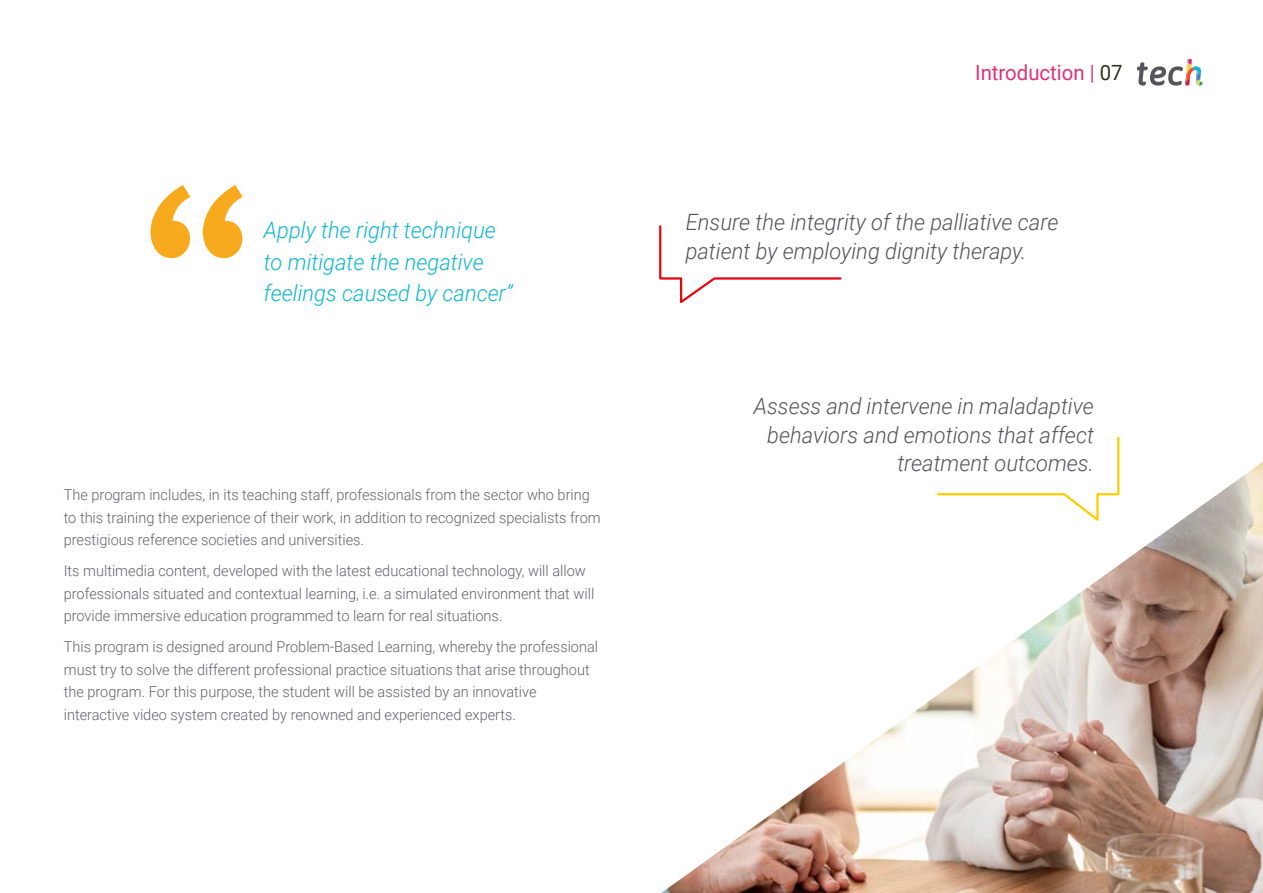
<style>
.page{position:relative;width:1263px;height:893px;background:#fff}
.page>*{position:absolute;margin:0;border:0;box-sizing:border-box;transform-origin:0 0}
.t1{font:italic 300 22.5px/28.5px "Roboto";color:#52555b;text-align:right}
.t2{font:italic 300 22.5px/31.5px "Roboto";color:#0fb6cf}
.t3{font:21px "Roboto";color:#df3174}
.t4{font:300 15px/22.5px "Roboto";color:#61646a}
.s1{color:#312e20}
</style>
<div class="page">
<svg style="left:151px;top:185px;width:92px;height:73px"></svg>
<svg style="left:1117px;top:437px;width:3px;height:25px"></svg>
<svg style="left:659px;top:225px;width:183px;height:79px"></svg>
<img style="left:661px;top:462px;width:602px;height:431px">
<svg style="left:1137px;top:59px;width:65px;height:27px"></svg>
<h1 class="t2" style="left:264px;top:214px;width:250px">Apply the right technique to mitigate the negative feelings caused by cancer”</h1>
<p class="t4" style="left:64px;top:483px;width:538px">The program includes, in its teaching staff, professionals from the sector who bring to this training the experience of their work, in addition to recognized specialists from prestigious reference societies and universities.</p>
<p class="t4" style="left:64px;top:559px;width:532px">Its multimedia content, developed with the latest educational technology, will allow professionals situated and contextual learning, i.e. a simulated environment that will provide immersive education programmed to learn for real situations.</p>
<p class="t4" style="left:64px;top:635px;width:536px">This program is designed around Problem-Based Learning, whereby the professional must try to solve the different professional practice situations that arise throughout the program. For this purpose, the student will be assisted by an innovative interactive video system created by renowned and experienced experts.</p>
<h2 class="t3" style="left:975px;top:57px;width:149px">Introduction | <span class="s1">07</span></h2>
<h1 class="t1" style="left:686px;top:207px;width:374px;text-align:left">Ensure the integrity of the palliative care patient by employing dignity therapy.</h1>
<h1 class="t1" style="left:754px;top:391px;width:342px">Assess and intervene in maladaptive behaviors and emotions that affect treatment outcomes.</h1>
</div>
